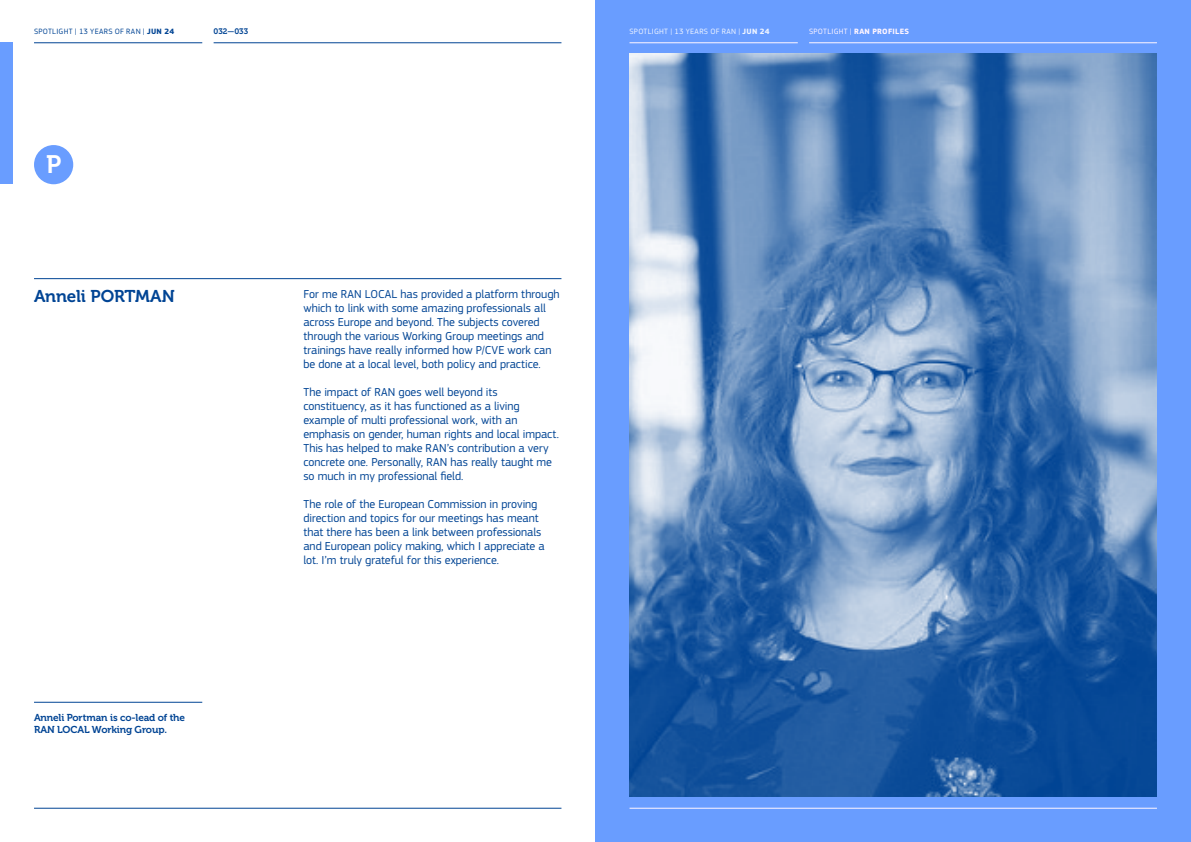
<style>
.page{position:relative;width:1191px;height:842px;background:#fff}
.page>*{position:absolute;margin:0;border:0;box-sizing:border-box;transform-origin:0 0}
.t1{font:25.2px "Museo 700";color:#fff}
.t2{font:17px "Museo 700";letter-spacing:-.01em;color:#004494}
.t3{font:12px/14px "EC Square Sans Pro";letter-spacing:-.005em;color:#004494}
.t4{font:10px/12px "Museo 700";letter-spacing:-.01em;color:#004494}
.t5{font:8px "EC Square Sans Pro";letter-spacing:.04em;color:#004494}
.t6{font:8px "EC Square Sans Pro";letter-spacing:.04em;color:#f0f5ff}
.t7{font:700 8px "EC Square Sans Pro";letter-spacing:.035em;color:#fff5ff}
.t8{font:8px "Museo 700";color:#004494}
.s1{font-weight:700}
.s2{font-weight:400}
</style>
<div class="page">
<div style="left:595px;top:0;width:596px;height:842px;background:#699dff"></div>
<hr style="left:809px;top:43px;width:348px;height:1px;background:#fff5ff">
<hr style="left:629px;top:43px;width:168px;height:1px;background:#fff5ff">
<hr style="left:214px;top:43px;width:347px;height:1px;background:#004494">
<hr style="left:34px;top:43px;width:168px;height:1px;background:#004494">
<div style="left:0;top:43px;width:13px;height:141px;background:#699dff"></div>
<hr style="left:629px;top:808px;width:528px;height:1px;background:#fff5ff">
<hr style="left:34px;top:808px;width:527px;height:1px;background:#004494">
<hr style="left:34px;top:278px;width:527px;height:1px;background:#004494">
<div style="left:34px;top:145px;width:39px;height:39px;background:#699dff;border-radius:50%"></div>
<hr style="left:34px;top:702px;width:168px;height:1px;background:#004494">
<img style="left:629px;top:54px;width:528px;height:743px">
<p class="t8" style="left:214px;top:27px;width:36px">032—033</p>
<p class="t5" style="left:34px;top:27px;width:142px">SPOTLIGHT | 13 YEARS OF RAN | <span class="s1">JUN 24</span></p>
<p class="t6" style="left:629px;top:27px;width:142px">SPOTLIGHT | 13 YEARS OF RAN | <span class="s1">JUN 24</span></p>
<p class="t7" style="left:809px;top:27px;width:101px"><span class="s2">SPOTLIGHT |</span> RAN PROFILES</p>
<h1 class="t1" style="left:46px;top:151px;width:17px">P</h1>
<h2 class="t2" style="left:34px;top:287px;width:142px">Anneli PORTMAN</h2>
<p class="t4" style="left:34px;top:711px;width:152px">Anneli Portman is co-lead of the<br>RAN LOCAL Working Group.</p>
<p class="t3" style="left:303px;top:287px;width:258px">For me RAN LOCAL has provided a platform through which to link with some amazing professionals all across Europe and beyond. The subjects covered through the various Working Group meetings and trainings have really informed how P/CVE work can be done at a local level, both policy and practice.</p>
<p class="t3" style="left:303px;top:385px;width:257px">The impact of RAN goes well beyond its constituency, as it has functioned as a living example of multi professional work, with an emphasis on gender, human rights and local impact.<br>This has helped to make RAN’s contribution a very concrete one. Personally, RAN has really taught me so much in my professional field.</p>
<p class="t3" style="left:303px;top:497px;width:243px">The role of the European Commission in proving direction and topics for our meetings has meant that there has been a link between professionals and European policy making, which I appreciate a lot. I’m truly grateful for this experience.</p>
</div>
